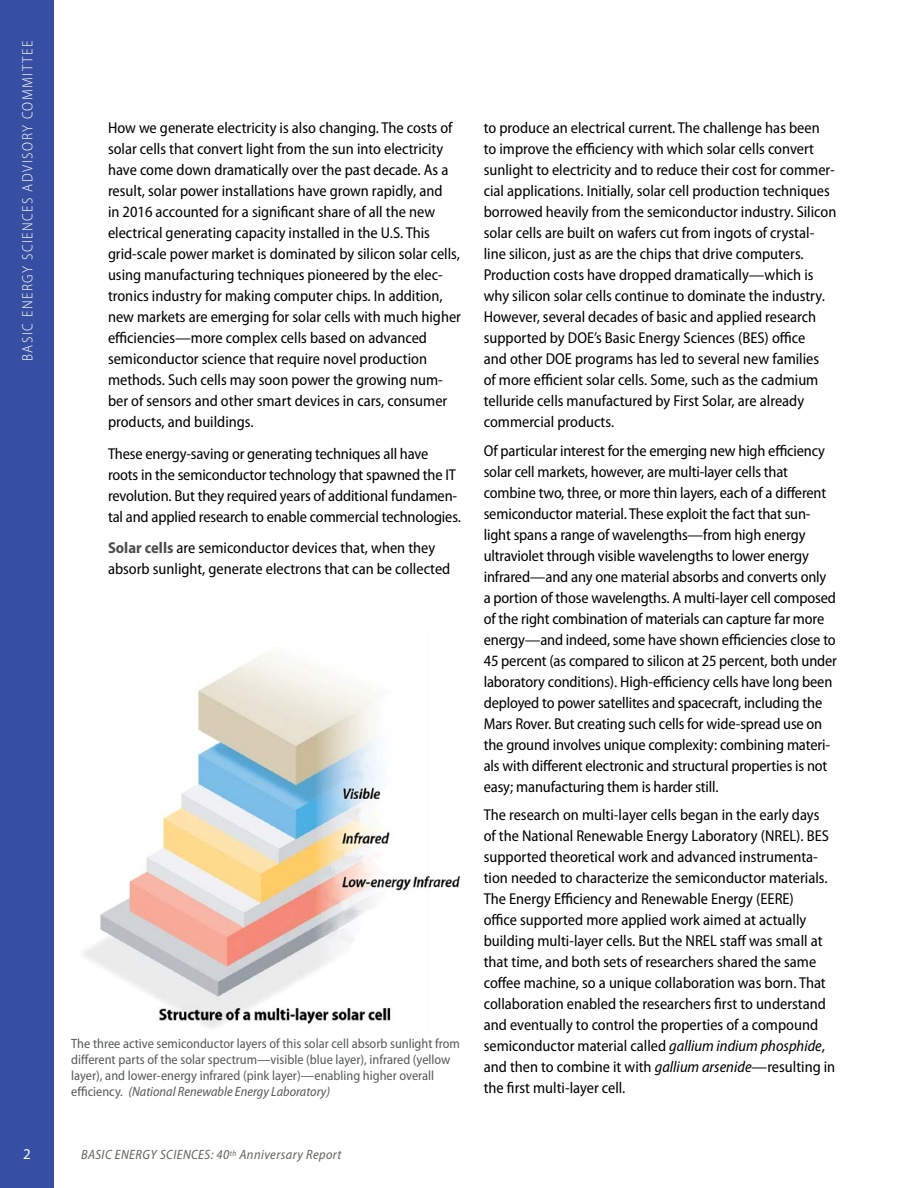
<style>
.page{position:relative;width:918px;height:1188px;background:#fff}
.page>*{position:absolute;margin:0;border:0;box-sizing:border-box;transform-origin:0 0}
.Body_text{font:semi-condensed 15.75px/21px "Myriad Pro";color:#000}
.t1{font:300 semi-condensed 15px "Myriad Pro";letter-spacing:.1em;color:#fff}
.t2{font:15px "Myriad Pro";color:#fff}
.t3{font:semi-condensed 13.5px/16.2px "Myriad Pro";color:#58595b}
.t4{font:italic semi-condensed 13.5px "Myriad Pro";letter-spacing:.03em;color:#646560}
.s1{font-weight:700;color:#4d4d4f}
.s2{font-style:italic}
</style>
<div class="page">
<div style="left:0;top:0;width:54px;height:1188px;background:#374fa2"></div>
<img style="left:83px;top:650px;width:377px;height:378px">
<p class="t1" style="left:20px;top:361px;width:322px;rotate:-90deg">BASIC ENERGY SCIENCES ADVISORY COMMITTEE</p>
<p class="t2" style="left:23px;top:1144px;width:9px">2</p>
<p class="Body_text" style="left:108px;top:118px;width:355px">How we generate electricity is also changing. The costs of solar cells that convert light from the sun into electricity have come down dramatically over the past decade. As a result, solar power installations have grown rapidly, and<br>in 2016 accounted for a significant share of all the new electrical generating capacity installed in the U.S. This grid-scale power market is dominated by silicon solar cells, using manufacturing techniques pioneered by the elec&shy;tronics industry for making computer chips. In addition, new markets are emerging for solar cells with much higher efficiencies—more complex cells based on advanced semiconductor science that require novel production methods. Such cells may soon power the growing num&shy;ber of sensors and other smart devices in cars, consumer products, and buildings.</p>
<p class="Body_text" style="left:108px;top:443px;width:354px">These energy-saving or generating techniques all have roots in the semiconductor technology that spawned the IT revolution. But they required years of additional fundamen&shy;tal and applied research to enable commercial technologies.</p>
<p class="Body_text" style="left:108px;top:538px;width:344px"><span class="s1">Solar cells</span> are semiconductor devices that, when they absorb sunlight, generate electrons that can be collected</p>
<p class="t3" style="left:71px;top:1035px;width:390px">The three active semiconductor layers of this solar cell absorb sunlight from different parts of the solar spectrum—visible (blue layer), infrared (yellow layer), and lower-energy infrared (pink layer)—enabling higher overall efficiency. <span class="s2">(National Renewable Energy Laboratory)</span></p>
<p class="t4" style="left:81px;top:1147px;width:262px">BASIC ENERGY SCIENCES: 40<sup>th</sup> Anniversary Report</p>
<p class="Body_text" style="left:484px;top:118px;width:354px">to produce an electrical current. The challenge has been to improve the efficiency with which solar cells convert sunlight to electricity and to reduce their cost for commer&shy;cial applications. Initially, solar cell production techniques borrowed heavily from the semiconductor industry. Silicon solar cells are built on wafers cut from ingots of crystal&shy;line silicon, just as are the chips that drive computers.<br>Production costs have dropped dramatically—which is why silicon solar cells continue to dominate the industry.<br>However, several decades of basic and applied research supported by DOE’s Basic Energy Sciences (BES) office<br>and other DOE programs has led to several new families<br>of more efficient solar cells. Some, such as the cadmium telluride cells manufactured by First Solar, are already commercial products.</p>
<p class="Body_text" style="left:484px;top:440px;width:355px">Of particular interest for the emerging new high efficiency solar cell markets, however, are multi-layer cells that combine two, three, or more thin layers, each of a different semiconductor material. These exploit the fact that sun&shy;light spans a range of wavelengths—from high energy ultraviolet through visible wavelengths to lower energy infrared—and any one material absorbs and converts only a portion of those wavelengths. A multi-layer cell composed of the right combination of materials can capture far more energy—and indeed, some have shown efficiencies close to 45 percent (as compared to silicon at 25 percent, both under laboratory conditions). High-efficiency cells have long been deployed to power satellites and spacecraft, including the Mars Rover. But creating such cells for wide-spread use on the ground involves unique complexity: combining materi&shy;als with different electronic and structural properties is not easy; manufacturing them is harder still.</p>
<p class="Body_text" style="left:484px;top:805px;width:353px">The research on multi-layer cells began in the early days of the National Renewable Energy Laboratory (NREL). BES supported theoretical work and advanced instrumenta&shy;tion needed to characterize the semiconductor materials.<br>The Energy Efficiency and Renewable Energy (EERE)<br>office supported more applied work aimed at actually building multi-layer cells. But the NREL staff was small at that time, and both sets of researchers shared the same coffee machine, so a unique collaboration was born. That collaboration enabled the researchers first to understand and eventually to control the properties of a compound semiconductor material called <span class="s2">gallium indium phosphide</span>, and then to combine it with <span class="s2">gallium arsenide</span>—resulting in the first multi-layer cell.</p>
</div>
